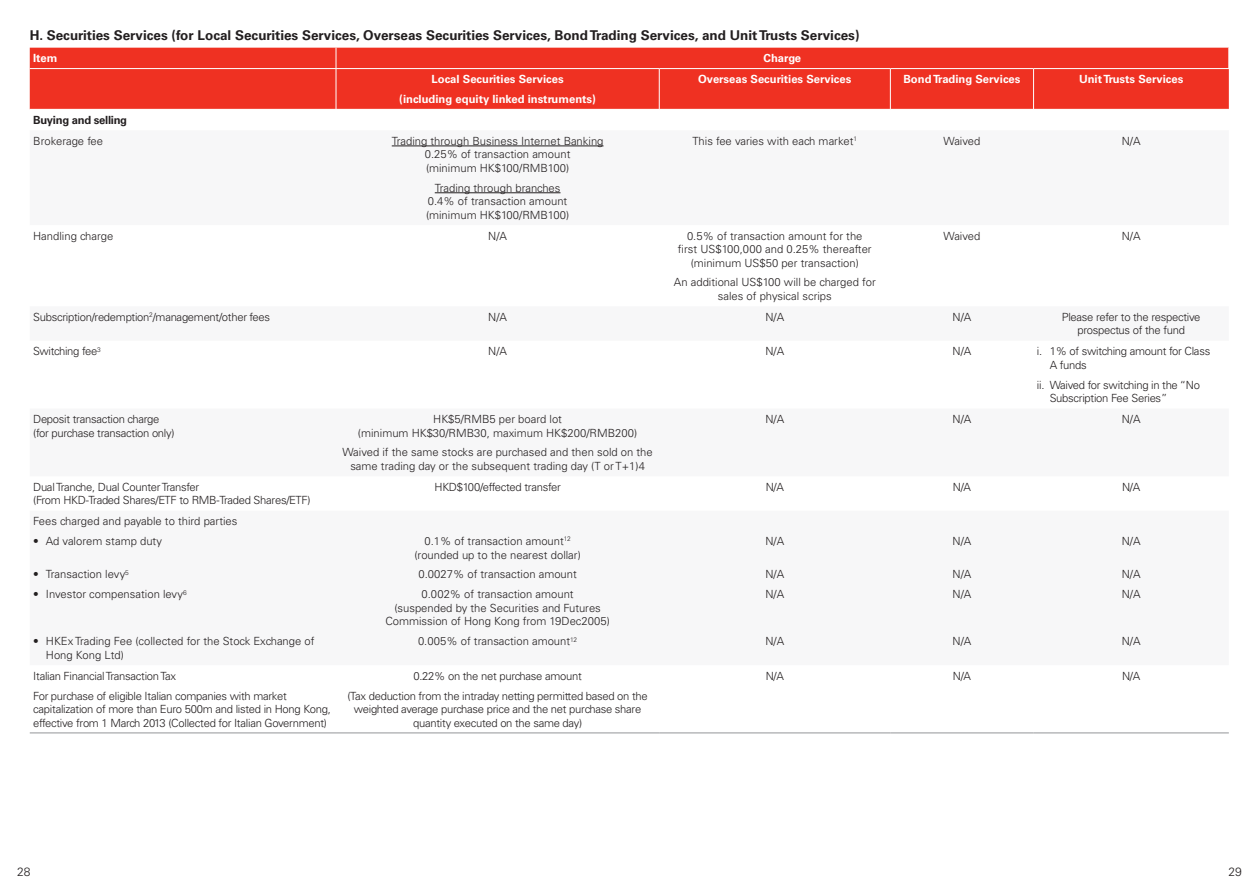
<style>
.page{position:relative;width:1259px;height:893px;background:#fff}
.page>*{position:absolute;margin:0;border:0;box-sizing:border-box;transform-origin:0 0}
.t1{font:700 13.5px "Univers LT Std";color:#231f20}
.t2{font:300 12px "Univers LT Std";color:#231f20}
.t3{font:300 11.25px/13.5px "Univers LT Std";letter-spacing:-.005em;color:#231f20;text-align:center}
.t4{font:300 11.25px/13.5px "Univers LT Std";letter-spacing:-.025em;color:#231f20}
.t5{font:700 11.25px "Univers LT Std";color:#fff}
.t6{font:700 11.25px "Univers LT Std";letter-spacing:-.025em;color:#231f20}
</style>
<div class="page">
<div style="left:30px;top:48px;width:1198px;height:61px;background:#ef3122"></div>
<svg style="left:336px;top:48px;width:1px;height:20px"></svg>
<svg style="left:1228px;top:48px;width:1px;height:20px"></svg>
<hr style="left:30px;top:68px;width:306px;height:1px;background:#fff">
<hr style="left:336px;top:68px;width:323px;height:1px;background:#fff">
<hr style="left:336px;top:69px;width:1px;height:40px;background:#fff">
<hr style="left:659px;top:68px;width:231px;height:1px;background:#fff">
<hr style="left:659px;top:69px;width:1px;height:40px;background:#fff">
<hr style="left:890px;top:68px;width:143px;height:1px;background:#fff">
<hr style="left:890px;top:69px;width:1px;height:40px;background:#fff">
<hr style="left:1033px;top:68px;width:196px;height:1px;background:#fff">
<hr style="left:1033px;top:69px;width:1px;height:40px;background:#fff">
<hr style="left:30px;top:732px;width:306px;height:1px;background:#939598">
<hr style="left:336px;top:732px;width:323px;height:1px;background:#939598">
<hr style="left:659px;top:732px;width:231px;height:1px;background:#939598">
<hr style="left:890px;top:732px;width:143px;height:1px;background:#939598">
<hr style="left:1033px;top:732px;width:195px;height:1px;background:#939598">
<hr style="left:392px;top:146px;width:211px;height:1px;background:#231f20">
<hr style="left:435px;top:192px;width:125px;height:1px;background:#231f20">
<p class="t1" style="left:30px;top:27px;width:831px">H. Securities Services (for Local Securities Services, Overseas Securities Services, Bond Trading Services, and Unit Trusts Services)</p>
<p class="t5" style="left:33px;top:52px;width:26px">Item</p>
<p class="t5" style="left:763px;top:52px;width:39px">Charge</p>
<p class="t5" style="left:431px;top:73px;width:134px">Local Securities Services</p>
<p class="t5" style="left:399px;top:92px;width:198px">(including equity linked instruments)</p>
<p class="t5" style="left:698px;top:73px;width:155px">Overseas Securities Services</p>
<p class="t5" style="left:903px;top:73px;width:119px">Bond Trading Services</p>
<p class="t5" style="left:1079px;top:73px;width:106px">Unit Trusts Services</p>
<p class="t6" style="left:33px;top:113px;width:95px">Buying and selling</p>
<p class="t3" style="left:33px;top:134px;width:71px">Brokerage fee</p>
<p class="t3" style="left:392px;top:134px;width:213px">Trading through Business Internet Banking<br>0.25% of transaction amount<br>(minimum HK$100/RMB100)</p>
<p class="t3" style="left:426px;top:181px;width:145px">Trading through branches<br>0.4% of transaction amount (minimum HK$100/RMB100)</p>
<p class="t3" style="left:692px;top:134px;width:166px">This fee varies with each market<sup>1</sup></p>
<p class="t3" style="left:943px;top:134px;width:38px">Waived</p>
<p class="t3" style="left:1121px;top:134px;width:20px">N/A</p>
<p class="t3" style="left:33px;top:229px;width:82px">Handling charge</p>
<p class="t3" style="left:488px;top:229px;width:20px">N/A</p>
<p class="t3" style="left:678px;top:229px;width:195px">0.5% of transaction amount for the first US$100,000 and 0.25% thereafter (minimum US$50 per transaction)</p>
<p class="t3" style="left:674px;top:276px;width:203px">An additional US$100 will be charged for sales of physical scrips</p>
<p class="t3" style="left:943px;top:229px;width:38px">Waived</p>
<p class="t3" style="left:1121px;top:229px;width:20px">N/A</p>
<p class="t4" style="left:33px;top:310px;width:238px">Subscription/redemption<sup>2</sup>/management/other fees</p>
<p class="t3" style="left:488px;top:310px;width:20px">N/A</p>
<p class="t3" style="left:765px;top:310px;width:20px">N/A</p>
<p class="t3" style="left:952px;top:310px;width:20px">N/A</p>
<p class="t4" style="left:1061px;top:310px;width:140px;text-align:center">Please refer to the respective prospectus of the fund</p>
<p class="t4" style="left:33px;top:344px;width:69px">Switching fee<sup>3</sup></p>
<p class="t3" style="left:488px;top:344px;width:20px">N/A</p>
<p class="t3" style="left:765px;top:344px;width:20px">N/A</p>
<p class="t3" style="left:952px;top:344px;width:20px">N/A</p>
<p class="t4" style="left:1049px;top:344px;width:162px;text-indent:-13px">i. 1% of switching amount for Class<br>A funds</p>
<p class="t4" style="left:1049px;top:378px;width:152px;text-indent:-13px">ii. Waived for switching in the “No<br>Subscription Fee Series”</p>
<p class="t4" style="left:33px;top:412px;width:143px">Deposit transaction charge (for purchase transaction only)</p>
<p class="t3" style="left:358px;top:412px;width:281px">HK$5/RMB5 per board lot<br>(minimum HK$30/RMB30, maximum HK$200/RMB200)</p>
<p class="t3" style="left:342px;top:446px;width:312px">Waived if the same stocks are purchased and then sold on the same trading day or the subsequent trading day (T or T+1)4</p>
<p class="t3" style="left:765px;top:412px;width:20px">N/A</p>
<p class="t3" style="left:952px;top:412px;width:20px">N/A</p>
<p class="t3" style="left:1121px;top:412px;width:20px">N/A</p>
<p class="t4" style="left:33px;top:480px;width:279px">Dual Tranche, Dual Counter Transfer<br>(From HKD-Traded Shares/ETF to RMB-Traded Shares/ETF)</p>
<p class="t4" style="left:434px;top:480px;width:128px">HKD$100/effected transfer</p>
<p class="t3" style="left:765px;top:480px;width:20px">N/A</p>
<p class="t3" style="left:953px;top:480px;width:20px">N/A</p>
<p class="t3" style="left:1122px;top:480px;width:20px">N/A</p>
<p class="t3" style="left:33px;top:514px;width:206px">Fees charged and payable to third parties</p>
<p class="t3" style="left:33px;top:534px;width:131px">• Ad valorem stamp duty</p>
<p class="t3" style="left:33px;top:568px;width:97px">• Transaction levy<sup>5</sup></p>
<p class="t3" style="left:33px;top:588px;width:155px">• Investor compensation levy<sup>6</sup></p>
<p class="t3" style="left:46px;top:634px;width:270px;text-align:left;text-indent:-13px">• HKEx Trading Fee (collected for the Stock Exchange of<br>Hong Kong Ltd)</p>
<p class="t3" style="left:414px;top:534px;width:168px">0.1% of transaction amount<sup>12 </sup>(rounded up to the nearest dollar)</p>
<p class="t3" style="left:418px;top:568px;width:160px">0.0027% of transaction amount</p>
<p class="t3" style="left:385px;top:588px;width:226px">0.002% of transaction amount<br>(suspended by the Securities and Futures<br>Commission of Hong Kong from 19Dec2005)</p>
<p class="t3" style="left:418px;top:634px;width:161px">0.005% of transaction amount<sup>12</sup></p>
<p class="t3" style="left:765px;top:534px;width:20px">N/A</p>
<p class="t3" style="left:765px;top:568px;width:20px">N/A</p>
<p class="t3" style="left:765px;top:588px;width:20px">N/A</p>
<p class="t3" style="left:765px;top:634px;width:20px">N/A</p>
<p class="t3" style="left:952px;top:534px;width:20px">N/A</p>
<p class="t3" style="left:952px;top:568px;width:20px">N/A</p>
<p class="t3" style="left:952px;top:588px;width:20px">N/A</p>
<p class="t3" style="left:952px;top:634px;width:20px">N/A</p>
<p class="t3" style="left:1121px;top:534px;width:20px">N/A</p>
<p class="t3" style="left:1121px;top:568px;width:20px">N/A</p>
<p class="t3" style="left:1121px;top:588px;width:20px">N/A</p>
<p class="t3" style="left:1121px;top:634px;width:20px">N/A</p>
<p class="t4" style="left:33px;top:669px;width:145px">Italian Financial Transaction Tax</p>
<p class="t4" style="left:33px;top:689px;width:299px">For purchase of eligible Italian companies with market capitalization of more than Euro 500m and listed in Hong Kong, effective from 1 March 2013 (Collected for Italian Government)</p>
<p class="t4" style="left:413px;top:669px;width:170px">0.22% on the net purchase amount</p>
<p class="t4" style="left:347px;top:689px;width:302px;text-align:center">(Tax deduction from the intraday netting permitted based on the weighted average purchase price and the net purchase share quantity executed on the same day)</p>
<p class="t3" style="left:765px;top:669px;width:20px">N/A</p>
<p class="t3" style="left:953px;top:669px;width:20px">N/A</p>
<p class="t3" style="left:1122px;top:669px;width:20px">N/A</p>
<p class="t2" style="left:17px;top:864px;width:15px">28</p>
<p class="t2" style="left:1228px;top:864px;width:15px">29</p>
</div>
